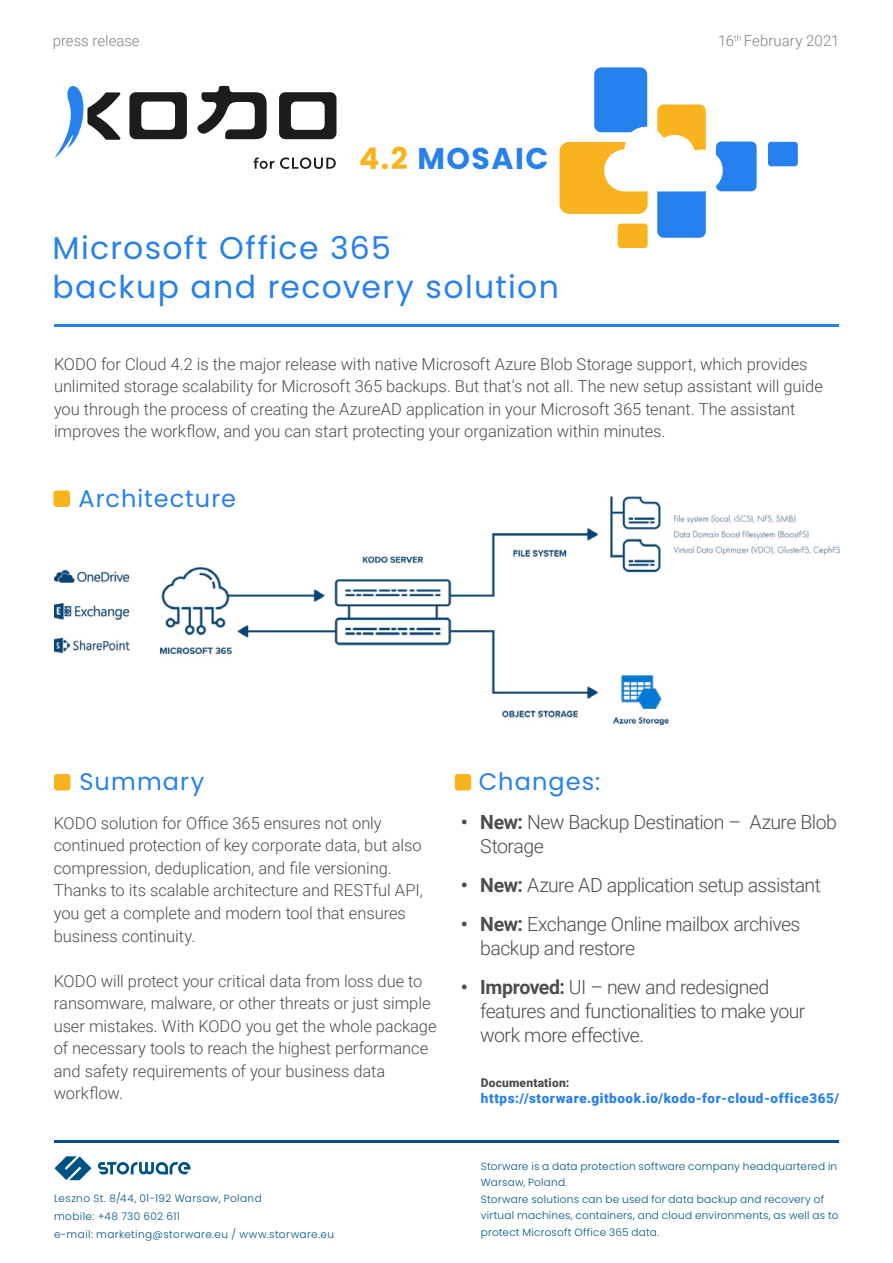
<style>
.page{position:relative;width:893px;height:1263px;background:#fff}
.page>*{position:absolute;margin:0;border:0;box-sizing:border-box;transform-origin:0 0}
.t1{font:31.5px/39px "Poppins";letter-spacing:.045em;color:#2680ed}
.t2{font:700 30px "Poppins";letter-spacing:.05em;color:#2680ed}
.t3{font:24px "Poppins";letter-spacing:.045em;color:#2680ed}
.t4{font:300 19.5px/24px "Roboto";letter-spacing:-.03em;color:#4d4d4d}
.t5{font:300 16.5px/22.5px "Roboto";letter-spacing:-.005em;color:#4d4d4d}
.t6{font:300 15px "Roboto";color:#808080}
.t7{font:900 13.5px "Roboto";letter-spacing:.04em;color:#2680ed}
.t8{font:900 12px "Roboto";letter-spacing:.015em;color:#4d4d4d}
.t9{font:300 10.5px/16.5px "Poppins";letter-spacing:.025em;color:#005286}
.s1{color:#f8b31f}
.s2{font-weight:700}
</style>
<div class="page">
<svg style="left:54px;top:86px;width:66px;height:72px"></svg>
<svg style="left:197px;top:86px;width:70px;height:53px"></svg>
<svg style="left:129px;top:92px;width:58px;height:47px"></svg>
<svg style="left:279px;top:92px;width:57px;height:47px"></svg>
<svg style="left:254px;top:157px;width:20px;height:12px"></svg>
<svg style="left:280px;top:157px;width:56px;height:12px"></svg>
<div style="left:559px;top:142px;width:89px;height:72px;background:#f8b31f;border-radius:9px"></div>
<div style="left:657px;top:104px;width:49px;height:60px;background:#f8b31f;border-radius:6px"></div>
<div style="left:618px;top:224px;width:30px;height:24px;background:#f8b31f;border-radius:3px"></div>
<div style="left:594px;top:67px;width:53px;height:65px;background:#2680ed;border-radius:7px"></div>
<div style="left:716px;top:142px;width:41px;height:49px;background:#2680ed;border-radius:5px"></div>
<div style="left:768px;top:142px;width:30px;height:24px;background:#2680ed;border-radius:3px"></div>
<div style="left:657px;top:178px;width:49px;height:60px;background:#2680ed;border-radius:6px"></div>
<svg style="left:603px;top:127px;width:122px;height:65px"></svg>
<hr style="left:54px;top:324px;width:785px;height:2px;background:#2680ed">
<svg style="left:54px;top:1156px;width:38px;height:24px"></svg>
<svg style="left:98px;top:1162px;width:93px;height:12px"></svg>
<hr style="left:54px;top:1140px;width:785px;height:2px;background:#005286">
<img style="left:55px;top:497px;width:785px;height:227px">
<div style="left:54px;top:490px;width:16px;height:17px;background:#f8b31f;border-radius:3px"></div>
<div style="left:54px;top:774px;width:16px;height:16px;background:#f8b31f;border-radius:3px"></div>
<div style="left:455px;top:774px;width:16px;height:16px;background:#f8b31f;border-radius:3px"></div>
<p class="t6" style="left:53px;top:30px;width:89px">press release</p>
<p class="t6" style="left:718px;top:30px;width:123px">16<sup>th</sup> February 2021</p>
<h2 class="t2" style="left:359px;top:142px;width:191px"><span class="s1">4.2</span> MOSAIC</h2>
<h1 class="t1" style="left:52px;top:229px;width:508px">Microsoft Office 365<br>backup and recovery solution</h1>
<p class="t5" style="left:54px;top:352px;width:770px">KODO for Cloud 4.2 is the major release with native Microsoft Azure Blob Storage support, which provides unlimited storage scalability for Microsoft 365 backups. But that’s not all. The new setup assistant will guide you through the process of creating the AzureAD application in your Microsoft 365 tenant. The assistant improves the workflow, and you can start protecting your organization within minutes.</p>
<h3 class="t3" style="left:79px;top:485px;width:159px">Architecture</h3>
<h3 class="t3" style="left:80px;top:768px;width:126px">Summary</h3>
<p class="t5" style="left:54px;top:811px;width:371px">KODO solution for Office 365 ensures not only continued protection of key corporate data, but also compression, deduplication, and file versioning.<br>Thanks to its scalable architecture and RESTful API, you get a complete and modern tool that ensures business continuity.</p>
<p class="t5" style="left:54px;top:969px;width:384px">KODO will protect your critical data from loss due to ransomware, malware, or other threats or just simple user mistakes. With KODO you get the whole package of necessary tools to reach the highest performance and safety requirements of your business data workflow.</p>
<p class="t9" style="left:54px;top:1189px;width:282px;line-height:18px">Leszno St. 8/44, 01-192 Warsaw, Poland<br>mobile: +48 730 602 611<br>e-mail: marketing@storware.eu / www.storware.eu</p>
<h3 class="t3" style="left:479px;top:768px;width:123px">Changes:</h3>
<p class="t4" style="left:480px;top:809px;width:358px;text-indent:-20px"><span class="s2">• New:</span> New Backup Destination – Azure Blob<br>Storage</p>
<p class="t4" style="left:461px;top:872px;width:362px"><span class="s2">• New:</span> Azure AD application setup assistant</p>
<p class="t4" style="left:480px;top:911px;width:322px;text-indent:-20px"><span class="s2">• New:</span> Exchange Online mailbox archives backup and restore</p>
<p class="t4" style="left:480px;top:974px;width:327px;text-indent:-20px"><span class="s2">• Improved:</span> UI – new and redesigned features and functionalities to make your work more effective.</p>
<p class="t8" style="left:481px;top:1074px;width:90px">Documentation:</p>
<p class="t7" style="left:481px;top:1089px;width:360px">https://storware.gitbook.io/kodo-for-cloud-office365/</p>
<p class="t9" style="left:481px;top:1158px;width:359px">Storware is a data protection software company headquartered in Warsaw, Poland.<br>Storware solutions can be used for data backup and recovery of virtual machines, containers, and cloud environments, as well as to protect Microsoft Office 365 data.</p>
</div>
